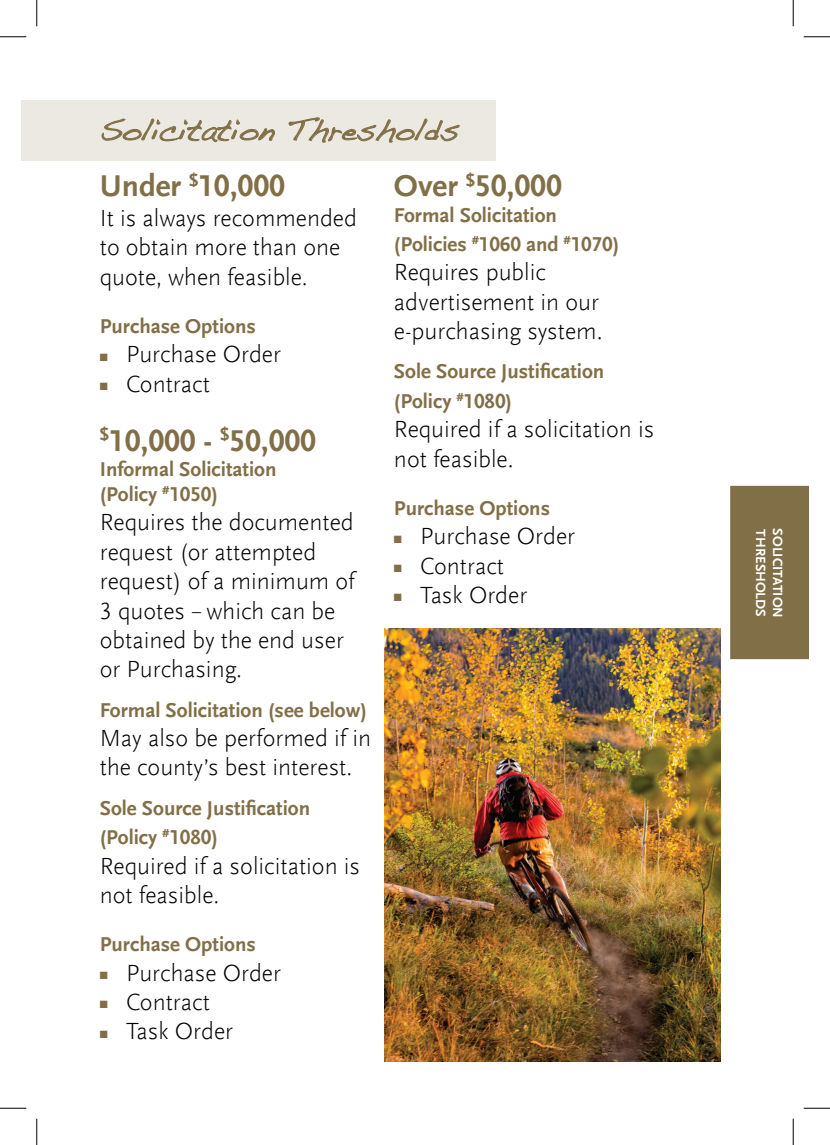
<style>
.page{position:relative;width:830px;height:1145px;background:#fff}
.page>*{position:absolute;margin:0;border:0;box-sizing:border-box;transform-origin:0 0}
.t1{font:700 31.5px "Scala Sans Offc";color:#816f47}
.t2{font:26.25px "Dakota";color:#816f47}
.t3{font:300 24.5px/29.4px "Scala Sans Offc";color:#000}
.t4{font:700 21px "Scala Sans Offc";color:#816f47}
.t5{font:700 14px "Scala Sans Offc";color:#fff}
.s1{color:#816f47}
.s2{font-size:19.25px}
</style>
<div class="page">
<div style="left:21px;top:100px;width:474px;height:61px;background:#ece9e3"></div>
<svg style="left:101px;top:118px;width:174px;height:25px"></svg>
<svg style="left:288px;top:117px;width:172px;height:26px"></svg>
<img style="left:384px;top:628px;width:336px;height:433px">
<div style="left:730px;top:486px;width:78px;height:173px;background:#816f47"></div>
<svg style="left:0;top:36px;width:26px;height:1px"></svg>
<svg style="left:803px;top:36px;width:27px;height:1px"></svg>
<svg style="left:0;top:1107px;width:26px;height:1px"></svg>
<svg style="left:803px;top:1107px;width:27px;height:1px"></svg>
<svg style="left:36px;top:0;width:1px;height:26px"></svg>
<svg style="left:36px;top:1118px;width:1px;height:26px"></svg>
<svg style="left:792px;top:0;width:1px;height:26px"></svg>
<svg style="left:792px;top:1118px;width:1px;height:26px"></svg>
<p class="t2" style="left:100px;top:114px;width:360px">Solicitation Thresholds</p>
<p class="t1" style="left:100px;top:168px;width:187px">Under <sup>$</sup>10,000</p>
<p class="t3" style="left:100px;top:203px;width:258px">It is always recommended to obtain more than one quote, when feasible.</p>
<p class="t4" style="left:100px;top:314px;width:158px">Purchase Options</p>
<p class="t3" style="left:100px;top:340px;width:183px"><span class="s1">■</span> Purchase Order</p>
<p class="t3" style="left:100px;top:369px;width:112px"><span class="s1">■</span> Contract</p>
<p class="t1" style="left:100px;top:422px;width:218px"><sup>$</sup>10,000 - <sup>$</sup>50,000</p>
<p class="t4" style="left:100px;top:457px;width:178px">Informal Solicitation</p>
<p class="t4" style="left:100px;top:482px;width:119px">(Policy <sup>#</sup>1050)</p>
<p class="t3" style="left:100px;top:508px;width:256px">Requires the documented request (or attempted request) of a minimum of<br>3 quotes <span class="s2">–</span> which can be obtained by the end user</p>
<p class="t3" style="left:100px;top:655px;width:144px">or Purchasing.</p>
<p class="t4" style="left:100px;top:698px;width:268px">Formal Solicitation (see below)</p>
<p class="t3" style="left:100px;top:724px;width:273px">May also be performed if in the county’s best interest.</p>
<p class="t4" style="left:100px;top:796px;width:212px">Sole Source Justification</p>
<p class="t4" style="left:100px;top:825px;width:119px">(Policy <sup>#</sup>1080)</p>
<p class="t3" style="left:100px;top:851px;width:262px">Required if a solicitation is not feasible.</p>
<p class="t4" style="left:100px;top:932px;width:158px">Purchase Options</p>
<p class="t3" style="left:100px;top:958px;width:183px"><span class="s1">■</span> Purchase Order</p>
<p class="t3" style="left:100px;top:987px;width:112px"><span class="s1">■</span> Contract</p>
<p class="t3" style="left:100px;top:1017px;width:135px"><span class="s1">■</span> Task Order</p>
<p class="t1" style="left:394px;top:168px;width:169px">Over <sup>$</sup>50,000</p>
<p class="t4" style="left:394px;top:203px;width:164px">Formal Solicitation</p>
<p class="t4" style="left:394px;top:232px;width:227px">(Policies <sup>#</sup>1060 and <sup>#</sup>1070)</p>
<p class="t3" style="left:394px;top:258px;width:206px">Requires public advertisement in our</p>
<p class="t3" style="left:394px;top:317px;width:210px">e-purchasing system.</p>
<p class="t4" style="left:394px;top:360px;width:212px">Sole Source Justification</p>
<p class="t4" style="left:394px;top:389px;width:119px">(Policy <sup>#</sup>1080)</p>
<p class="t3" style="left:394px;top:415px;width:262px">Required if a solicitation is not feasible.</p>
<p class="t4" style="left:394px;top:496px;width:158px">Purchase Options</p>
<p class="t3" style="left:394px;top:522px;width:183px"><span class="s1">■</span> Purchase Order</p>
<p class="t3" style="left:394px;top:551px;width:112px"><span class="s1">■</span> Contract</p>
<p class="t3" style="left:394px;top:581px;width:135px"><span class="s1">■</span> Task Order</p>
<p class="t5" style="left:768px;top:529px;width:89px;rotate:90deg">THRESHOLDS</p>
<p class="t5" style="left:785px;top:528px;width:91px;rotate:90deg">SOLICITATION</p>
</div>
